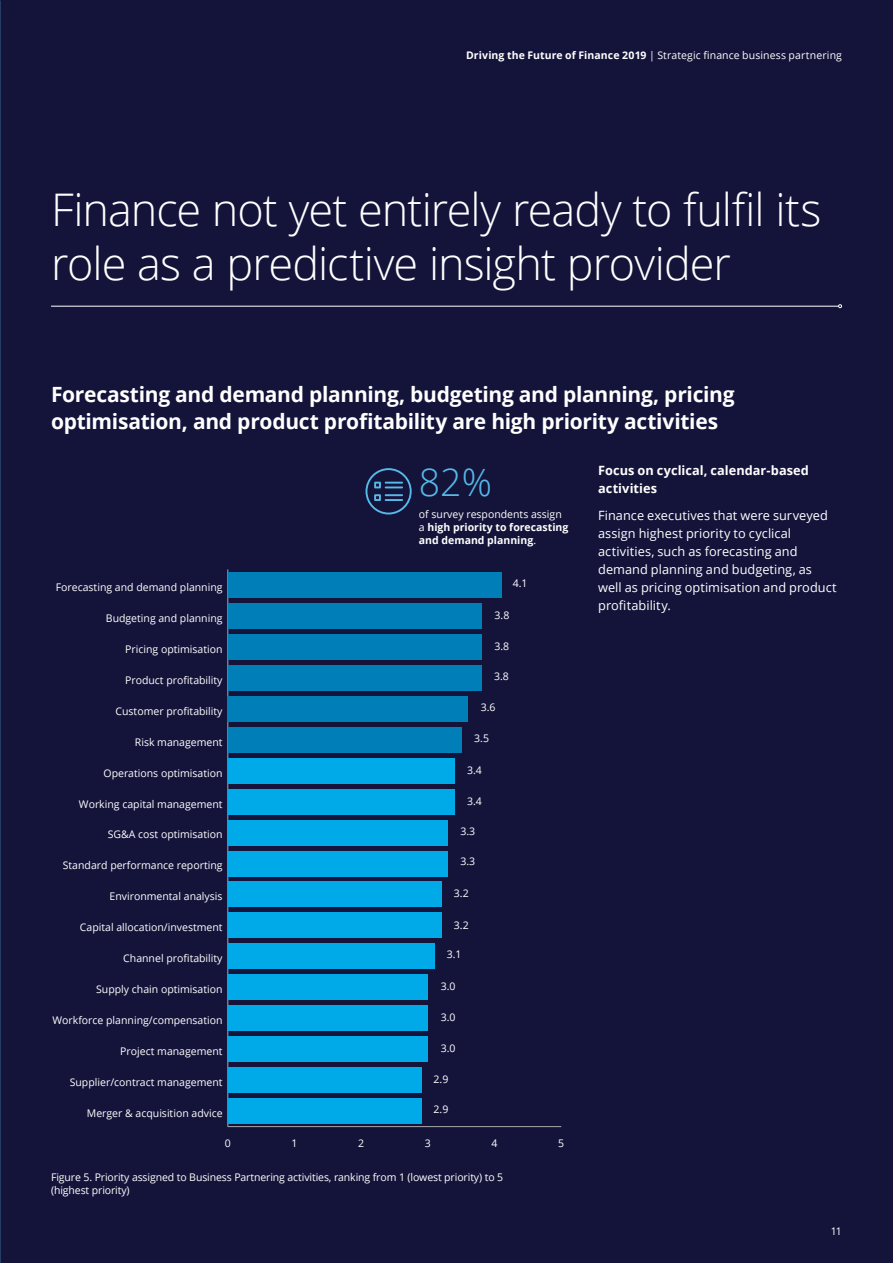
<style>
.page{position:relative;width:893px;height:1263px;background:#14143b}
.page>*{position:absolute;margin:0;border:0;box-sizing:border-box;transform-origin:0 0}
.Story_heading_light{font:300 45px/54px "Open Sans";letter-spacing:-.02em;color:#fff}
.t1{font:300 37.65px "Open Sans";color:#55b9ea}
.Cover_subtitle__12_2{font:700 21px/27px "Open Sans";letter-spacing:-.015em;color:#fff}
.Body_copy__8_5_12pt{font:12.75px/18px "Open Sans";letter-spacing:.005em;color:#fff}
.Subhead_B__8_5_12pt{font:700 12.75px/18px "Open Sans";letter-spacing:.005em;color:#fff}
.Brochure_title___Lef{font:10.5px/13.5px "Open Sans";color:#fff}
.t2{font:700 10.5px/12.6px "Open Sans";color:#fff}
.Folio_Right_pg__7_9{font:10.5px "Open Sans";color:#fff}
.s1{font-weight:700}
.s2{font-weight:400}
</style>
<div class="page">
<svg style="left:0;top:748px;width:1px;height:445px"></svg>
<hr style="left:51px;top:306px;width:788px;height:1px;background:#fff">
<svg style="left:838px;top:304px;width:4px;height:4px"></svg>
<svg style="left:365px;top:468px;width:47px;height:46px"></svg>
<hr style="left:228px;top:1126px;width:333px;height:1px;background:#a5a8aa">
<hr style="left:228px;top:569px;width:1px;height:557px;background:#a5a8aa">
<div style="left:228px;top:572px;width:273px;height:25px;background:#007eb8"></div>
<div style="left:228px;top:603px;width:253px;height:25px;background:#007eb8"></div>
<div style="left:228px;top:634px;width:253px;height:25px;background:#007eb8"></div>
<div style="left:228px;top:665px;width:253px;height:25px;background:#007eb8"></div>
<div style="left:228px;top:696px;width:240px;height:25px;background:#007eb8"></div>
<div style="left:228px;top:727px;width:233px;height:25px;background:#007eb8"></div>
<div style="left:228px;top:758px;width:226px;height:25px;background:#00aae8"></div>
<div style="left:228px;top:789px;width:226px;height:25px;background:#00aae8"></div>
<div style="left:228px;top:820px;width:220px;height:25px;background:#00aae8"></div>
<div style="left:228px;top:851px;width:220px;height:25px;background:#00aae8"></div>
<div style="left:228px;top:882px;width:213px;height:25px;background:#00aae8"></div>
<div style="left:228px;top:913px;width:213px;height:25px;background:#00aae8"></div>
<div style="left:228px;top:944px;width:206px;height:25px;background:#00aae8"></div>
<div style="left:228px;top:975px;width:200px;height:25px;background:#00aae8"></div>
<div style="left:228px;top:1006px;width:200px;height:25px;background:#00aae8"></div>
<div style="left:228px;top:1037px;width:200px;height:25px;background:#00aae8"></div>
<div style="left:228px;top:1068px;width:193px;height:25px;background:#00aae8"></div>
<div style="left:228px;top:1098px;width:193px;height:26px;background:#00aae8"></div>
<p class="Brochure_title___Lef" style="left:466px;top:48px;width:377px"><span class="s1">Driving the Future of Finance 2019</span> | Strategic finance business partnering</p>
<p class="Story_heading_light" style="left:51px;top:181px;width:772px">Finance not yet entirely ready to fulfil its role as a predictive insight provider</p>
<p class="Cover_subtitle__12_2" style="left:51px;top:381px;width:685px">Forecasting and demand planning, budgeting and planning, pricing optimisation, and product profitability are high priority activities</p>
<p class="Subhead_B__8_5_12pt" style="left:598px;top:461px;width:212px">Focus on cyclical, calendar-based activities</p>
<p class="Body_copy__8_5_12pt" style="left:598px;top:506px;width:240px">Finance executives that were surveyed assign highest priority to cyclical activities, such as forecasting and demand planning and budgeting, as well as pricing optimisation and product profitability.</p>
<p class="t1" style="left:419px;top:457px;width:75px">82%</p>
<p class="t2" style="left:419px;top:508px;width:151px"><span class="s2">of survey respondents assign a</span> high priority to forecasting and demand planning<span class="s2">.</span></p>
<p class="Brochure_title___Lef" style="left:513px;top:576px;width:16px">4.1</p>
<p class="Brochure_title___Lef" style="left:56px;top:580px;width:168px">Forecasting and demand planning</p>
<p class="Brochure_title___Lef" style="left:495px;top:608px;width:16px">3.8</p>
<p class="Brochure_title___Lef" style="left:494px;top:639px;width:16px">3.8</p>
<p class="Brochure_title___Lef" style="left:494px;top:669px;width:16px">3.8</p>
<p class="Brochure_title___Lef" style="left:106px;top:611px;width:118px">Budgeting and planning</p>
<p class="Brochure_title___Lef" style="left:125px;top:642px;width:99px">Pricing optimisation</p>
<p class="Brochure_title___Lef" style="left:125px;top:673px;width:99px">Product profitability</p>
<p class="Brochure_title___Lef" style="left:116px;top:704px;width:109px">Customer profitability</p>
<p class="Brochure_title___Lef" style="left:135px;top:735px;width:89px">Risk management</p>
<p class="Brochure_title___Lef" style="left:104px;top:766px;width:121px">Operations optimisation</p>
<p class="Brochure_title___Lef" style="left:79px;top:797px;width:145px">Working capital management</p>
<p class="Brochure_title___Lef" style="left:108px;top:828px;width:116px">SG&amp;A cost optimisation</p>
<p class="Brochure_title___Lef" style="left:63px;top:858px;width:161px">Standard performance reporting</p>
<p class="Brochure_title___Lef" style="left:110px;top:889px;width:115px">Environmental analysis</p>
<p class="Brochure_title___Lef" style="left:80px;top:920px;width:144px">Capital allocation/investment</p>
<p class="Brochure_title___Lef" style="left:123px;top:951px;width:101px">Channel profitability</p>
<p class="Brochure_title___Lef" style="left:96px;top:982px;width:128px">Supply chain optimisation</p>
<p class="Brochure_title___Lef" style="left:53px;top:1013px;width:172px">Workforce planning/compensation</p>
<p class="Brochure_title___Lef" style="left:120px;top:1044px;width:104px">Project management</p>
<p class="Brochure_title___Lef" style="left:70px;top:1075px;width:154px">Supplier/contract management</p>
<p class="Brochure_title___Lef" style="left:87px;top:1106px;width:137px">Merger &amp; acquisition advice</p>
<p class="Brochure_title___Lef" style="left:481px;top:700px;width:16px">3.6</p>
<p class="Brochure_title___Lef" style="left:474px;top:731px;width:16px">3.5</p>
<p class="Brochure_title___Lef" style="left:467px;top:763px;width:16px">3.4</p>
<p class="Brochure_title___Lef" style="left:467px;top:794px;width:16px">3.4</p>
<p class="Brochure_title___Lef" style="left:460px;top:824px;width:16px">3.3</p>
<p class="Brochure_title___Lef" style="left:460px;top:854px;width:16px">3.3</p>
<p class="Brochure_title___Lef" style="left:454px;top:886px;width:16px">3.2</p>
<p class="Brochure_title___Lef" style="left:454px;top:918px;width:16px">3.2</p>
<p class="Brochure_title___Lef" style="left:447px;top:947px;width:16px">3.1</p>
<p class="Brochure_title___Lef" style="left:441px;top:979px;width:16px">3.0</p>
<p class="Brochure_title___Lef" style="left:441px;top:1010px;width:16px">3.0</p>
<p class="Brochure_title___Lef" style="left:441px;top:1041px;width:16px">3.0</p>
<p class="Brochure_title___Lef" style="left:434px;top:1072px;width:16px">2.9</p>
<p class="Brochure_title___Lef" style="left:434px;top:1102px;width:16px">2.9</p>
<p class="Brochure_title___Lef" style="left:225px;top:1136px;width:8px">0</p>
<p class="Brochure_title___Lef" style="left:291px;top:1136px;width:8px">1</p>
<p class="Brochure_title___Lef" style="left:358px;top:1136px;width:8px">2</p>
<p class="Brochure_title___Lef" style="left:425px;top:1136px;width:8px">3</p>
<p class="Brochure_title___Lef" style="left:491px;top:1136px;width:8px">4</p>
<p class="Brochure_title___Lef" style="left:558px;top:1136px;width:8px">5</p>
<p class="Brochure_title___Lef" style="left:51px;top:1170px;width:454px">Figure 5. Priority assigned to Business Partnering activities, ranking from 1 (lowest priority) to 5 (highest priority)</p>
<p class="Folio_Right_pg__7_9" style="left:831px;top:1224px;width:13px">11</p>
</div>
